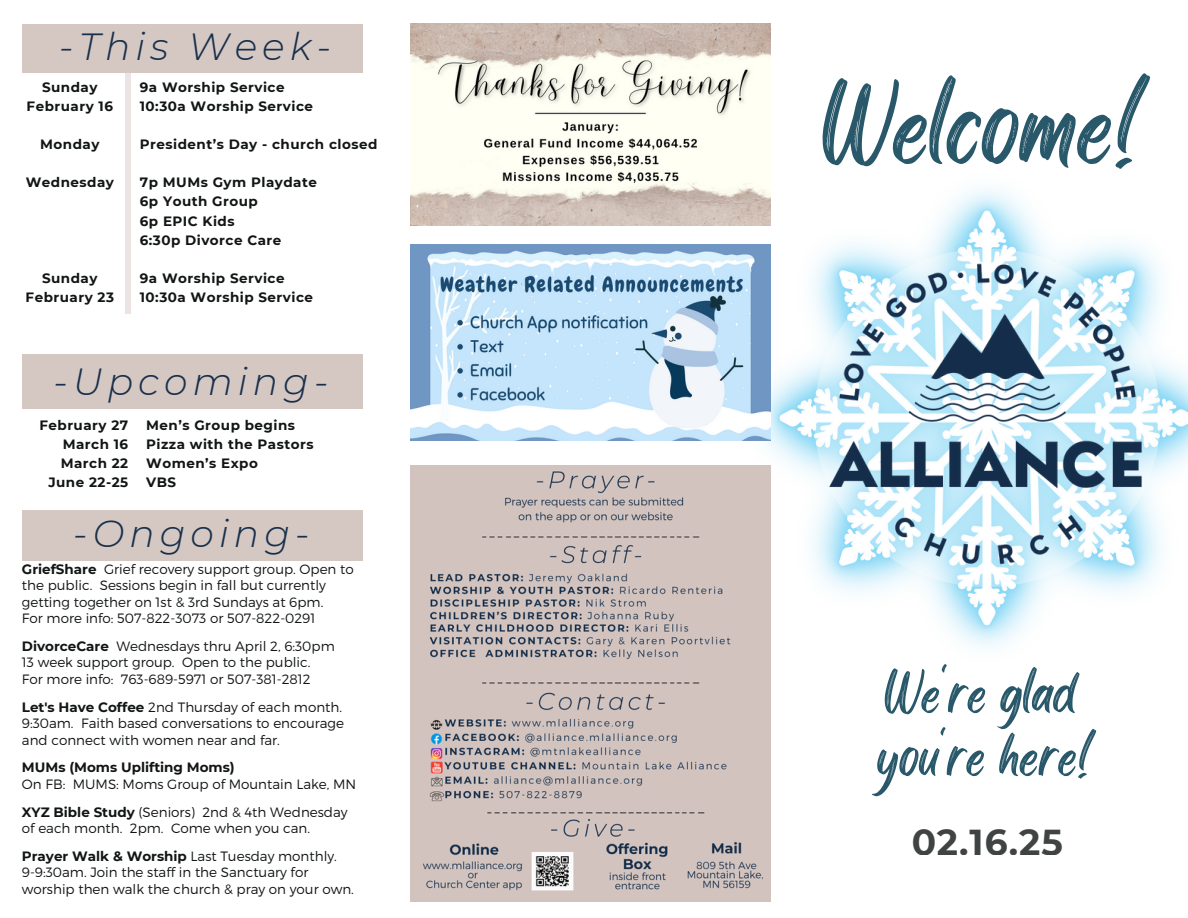
<style>
.page{position:relative;width:1188px;height:918px;background:#fff}
.page>*{position:absolute;margin:0;border:0;box-sizing:border-box;transform-origin:0 0}
.t1{font:106.5px "Black Bones";color:#285869}
.t2{font:55.5px/63px "Black Bones";color:#285869}
.t3{font:italic 300 37.8px "Montserrat";letter-spacing:.135em;color:#18304c}
.t4{font:700 36px "Montserrat";color:#111514}
.t5{font:300 13.5px/16.5px "Montserrat";color:#111514}
.t6{font:700 13.5px/19.2px "Montserrat";letter-spacing:.035em;color:#111514}
.t7{font:700 13.5px/16.5px "Montserrat";color:#111514}
.s1{font-weight:700}
.s2{font-weight:300}
</style>
<div class="page">
<div style="left:125px;top:73px;width:6px;height:241px;background:#ebe4e2"></div>
<img style="left:765px;top:165px;width:423px;height:505px">
<img style="left:824px;top:240px;width:327px;height:337px">
<div style="left:22px;top:24px;width:341px;height:49px;background:#d5c7c2"></div>
<div style="left:22px;top:354px;width:341px;height:55px;background:#d5c7c2"></div>
<div style="left:22px;top:511px;width:341px;height:50px;background:#d5c7c2"></div>
<img style="left:410px;top:244px;width:360px;height:197px">
<img style="left:410px;top:465px;width:360px;height:437px">
<img style="left:410px;top:23px;width:360px;height:203px">
<h5 class="t3" style="left:59px;top:24px;width:273px">-This Week-</h5>
<h4 class="t6" style="left:42px;top:77px;width:57px">Sunday</h4>
<h5 class="t6" style="left:27px;top:96px;width:88px">February 16</h5>
<h5 class="t6" style="left:40px;top:135px;width:61px">Monday</h5>
<h5 class="t6" style="left:26px;top:173px;width:90px">Wednesday</h5>
<h5 class="t6" style="left:26px;top:269px;width:90px;text-align:center">Sunday<br>February 23</h5>
<h5 class="t6" style="left:140px;top:77px;width:175px">9a Worship Service<br>10:30a Worship Service</h5>
<p class="t6" style="left:140px;top:135px;width:239px">President’s Day - church closed</p>
<h5 class="t6" style="left:140px;top:173px;width:179px">7p MUMs Gym Playdate<br>6p Youth Group<br>6p EPIC Kids<br>6:30p Divorce Care</h5>
<h5 class="t6" style="left:140px;top:269px;width:175px">9a Worship Service<br>10:30a Worship Service</h5>
<h5 class="t3" style="left:53px;top:359px;width:277px">-Upcoming-</h5>
<p class="t6" style="left:39px;top:415px;width:90px;text-align:right">February 27<br>March 16<br>March 22<br>June 22-25</p>
<p class="t6" style="left:146px;top:415px;width:169px">Men’s Group begins<br>Pizza with the Pastors<br>Women’s Expo<br>VBS</p>
<h4 class="t3" style="left:73px;top:511px;width:238px">-Ongoing-</h4>
<h4 class="t5" style="left:22px;top:560px;width:333px"><span class="s1">GriefShare</span> Grief recovery support group. Open to the public. Sessions begin in fall but currently</h4>
<p class="t5" style="left:22px;top:593px;width:303px">getting together on 1st &amp; 3rd Sundays at 6pm.<br>For more info: 507-822-3073 or 507-822-0291</p>
<p class="t5" style="left:22px;top:637px;width:314px"><span class="s1">DivorceCare</span> Wednesdays thru April 2, 6:30pm<br>13 week support group.</p>
<p class="t5" style="left:22px;top:654px;width:290px;text-align:right">Open to the public.<br>For more info: 763-689-5971 or 507-381-2812</p>
<p class="t5" style="left:22px;top:698px;width:322px"><span class="s1">Let's Have Coffee</span> 2nd Thursday of each month.</p>
<p class="t5" style="left:22px;top:714px;width:324px">9:30am. Faith based conversations to encourage and connect with women near and far.</p>
<p class="t7" style="left:22px;top:759px;width:214px">MUMs (Moms Uplifting Moms)<br><span class="s2">On FB:</span></p>
<p class="t5" style="left:22px;top:770px;width:336px;line-height:27.8px;text-indent:51px">MUMS: Moms Group of Mountain Lake, MN<br><span class="s1">XYZ Bible Study</span> (Seniors) 2nd &amp; 4th Wednesday</p>
<p class="t5" style="left:22px;top:814px;width:316px;line-height:27.8px">of each month. 2pm. Come when you can.<br><span class="s1">Prayer Walk &amp; Worship</span> Last Tuesday monthly.</p>
<p class="t5" style="left:22px;top:864px;width:288px">9-9:30am. Join the staff in the Sanctuary for</p>
<p class="t5" style="left:22px;top:880px;width:334px">worship then walk the church &amp; pray on your own.</p>
<h5 class="t1" style="left:822px;top:49px;width:332px">Welcome!</h5>
<h5 class="t2" style="left:877px;top:662px;width:222px">We're glad you're here!</h5>
<h3 class="t4" style="left:911px;top:820px;width:153px">02.16.25</h3>
</div>
